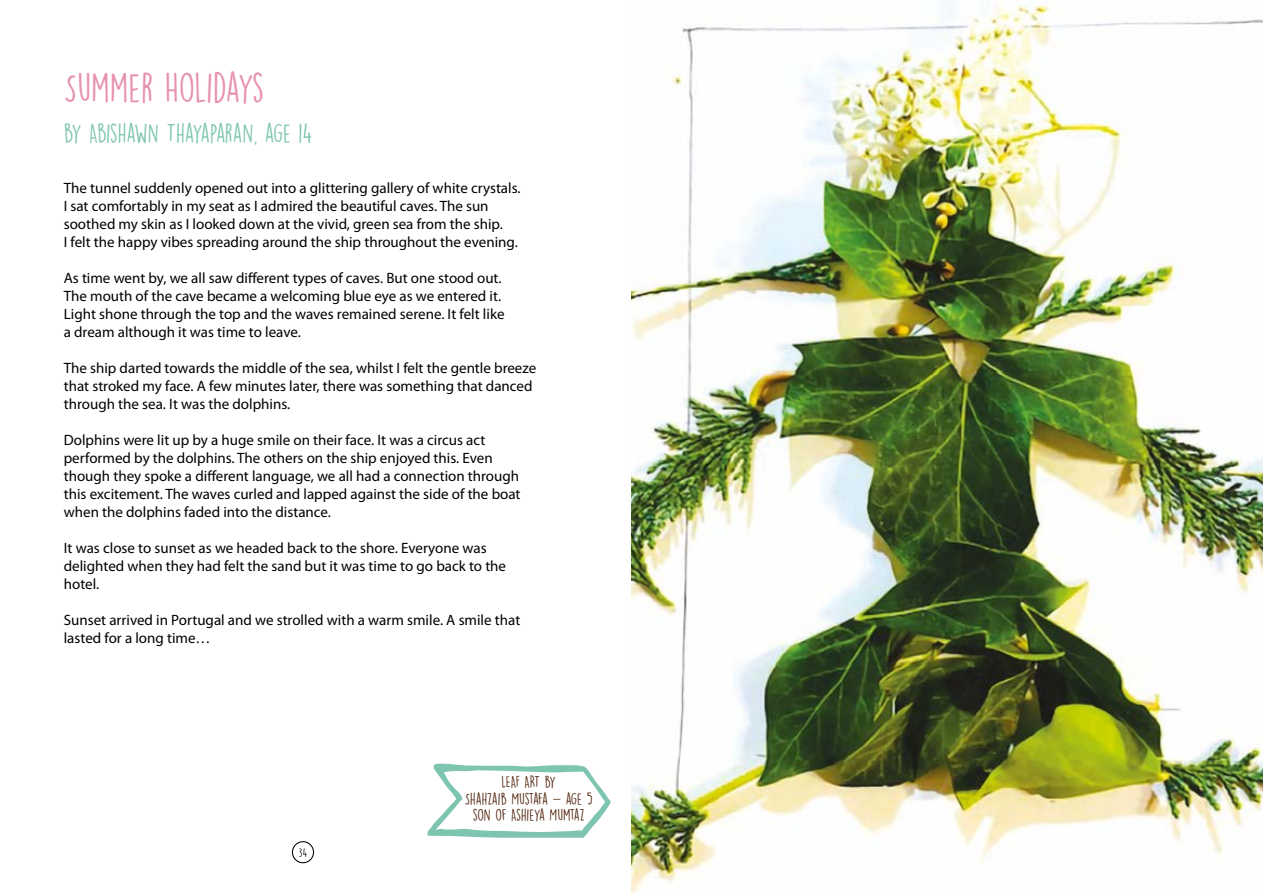
<style>
.page{position:relative;width:1263px;height:893px;background:#fff}
.page>*{position:absolute;margin:0;border:0;box-sizing:border-box;transform-origin:0 0}
.t1{font:37.5px "DK Lemon Yellow Sun";color:#e792ae}
.t2{font:24px "DK Lemon Yellow Sun";letter-spacing:-.015em;color:#7dc5b1}
.t3{font:15px/18px "Myriad Pro";color:#000}
.t4{font:15px/16.5px "DK Lemon Yellow Sun";letter-spacing:-.025em;color:#52250f;text-align:center}
.t5{font:10.5px "DK Lemon Yellow Sun";color:#000}
</style>
<div class="page">
<div style="left:292px;top:841px;width:22px;height:22px;border:1px solid #000;border-radius:50%"></div>
<img style="left:631px;top:0;width:632px;height:893px">
<svg style="left:427px;top:763px;width:184px;height:75px"></svg>
<h1 class="t1" style="left:64px;top:65px;width:202px">SUMMER HOLIDAYS</h1>
<h2 class="t2" style="left:64px;top:119px;width:250px">BY ABISHAWN THAYAPARAN, AGE 14</h2>
<p class="t3" style="left:64px;top:180px;width:458px">The tunnel suddenly opened out into a glittering gallery of white crystals.<br>I sat comfortably in my seat as I admired the beautiful caves. The sun soothed my skin as I looked down at the vivid, green sea from the ship.<br>I felt the happy vibes spreading around the ship throughout the evening.</p>
<p class="t3" style="left:64px;top:270px;width:442px">As time went by, we all saw different types of caves. But one stood out.<br>The mouth of the cave became a welcoming blue eye as we entered it.<br>Light shone through the top and the waves remained serene. It felt like a dream although it was time to leave.</p>
<p class="t3" style="left:64px;top:360px;width:474px">The ship darted towards the middle of the sea, whilst I felt the gentle breeze that stroked my face. A few minutes later, there was something that danced through the sea. It was the dolphins.</p>
<p class="t3" style="left:64px;top:432px;width:458px">Dolphins were lit up by a huge smile on their face. It was a circus act performed by the dolphins. The others on the ship enjoyed this. Even though they spoke a different language, we all had a connection through this excitement. The waves curled and lapped against the side of the boat when the dolphins faded into the distance.</p>
<p class="t3" style="left:64px;top:540px;width:444px">It was close to sunset as we headed back to the shore. Everyone was delighted when they had felt the sand but it was time to go back to the hotel.</p>
<p class="t3" style="left:64px;top:612px;width:458px">Sunset arrived in Portugal and we strolled with a warm smile. A smile that lasted for a long time…</p>
<p class="t5" style="left:299px;top:846px;width:10px">34</p>
<p class="t4" style="left:465px;top:774px;width:129px">LEAF ART BY<br>SHAHZAIB MUSTAFA - AGE 5<br>SON OF ASHIEYA MUMTAZ</p>
</div>
